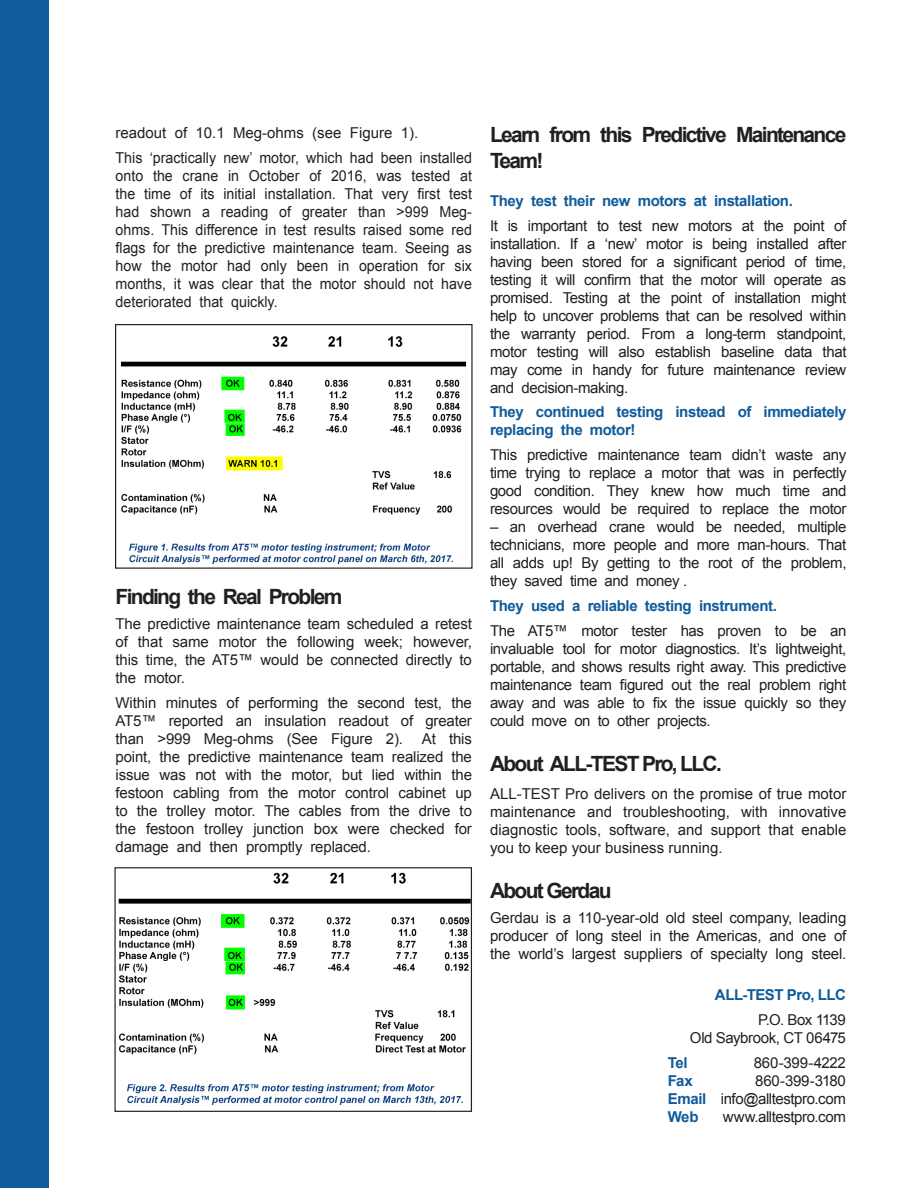
<style>
.page{position:relative;width:918px;height:1188px;background:#fff}
.page>*{position:absolute;margin:0;border:0;box-sizing:border-box;transform-origin:0 0}
.t1{font:700 21px/25.2px "Arial";letter-spacing:-.08em;color:#231f20}
.spec_bullet{font:15px/18px "Arial";letter-spacing:-.01em;color:#231f20;text-align:justify}
.spec_bullet-2{font:15px/18px "Arial";letter-spacing:-.01em;color:#231f20;text-align:justify;scale:.95 1}
.spec_bullet-3{font:700 15px/18px "Arial";letter-spacing:-.025em;color:#105b9b}
.spec_bullet-4{font:15px "Arial";letter-spacing:-.03em;color:#231f20}
.s1{font-weight:700;color:#105b9b}
</style>
<div class="page">
<img style="left:120px;top:336px;width:347px;height:229px">
<div style="left:115px;top:324px;width:358px;height:245px;border:1px solid #231f20"></div>
<div style="left:0;top:0;width:49px;height:1188px;background:#105b9b"></div>
<img style="left:118px;top:872px;width:352px;height:233px">
<div style="left:114px;top:867px;width:358px;height:245px;border:1px solid #231f20"></div>
<p class="spec_bullet" style="left:116px;top:124px;width:304px">readout of 10.1 Meg-ohms (see Figure 1).</p>
<p class="spec_bullet-2" style="left:116px;top:149px;width:377px">This ‘practically new’ motor, which had been installed onto the crane in October of 2016, was tested at the time of its initial installation. That very first test had shown a reading of greater than &gt;999 Meg&shy;ohms. This difference in test results raised some red flags for the predictive maintenance team. Seeing as how the motor had only been in operation for six months, it was clear that the motor should not have deteriorated that quickly.</p>
<p class="t1" style="left:116px;top:585px;width:229px">Finding the Real Problem</p>
<p class="spec_bullet" style="left:116px;top:615px;width:358px">The predictive maintenance team scheduled a retest of that same motor the following week; however, this time, the AT5™ would be connected directly to the motor.</p>
<p class="spec_bullet" style="left:116px;top:694px;width:358px">Within minutes of performing the second test, the AT5™ reported an insulation readout of greater than &gt;999 Meg-ohms (See Figure 2).</p>
<p class="spec_bullet" style="left:116px;top:730px;width:358px;text-indent:306px">At this point, the predictive maintenance team realized the issue was not with the motor, but lied within the festoon cabling from the motor control cabinet up to the trolley motor. The cables from the drive to the festoon trolley junction box were checked for damage and then promptly replaced.</p>
<p class="t1" style="left:490px;top:123px;width:358px">Learn from this Predictive Maintenance<br>Team!</p>
<p class="spec_bullet-3" style="left:490px;top:192px;width:304px">They test their new motors at installation.</p>
<p class="spec_bullet" style="left:490px;top:217px;width:358px">It is important to test new motors at the point of installation. If a ‘new’ motor is being installed after having been stored for a significant period of time, testing it will confirm that the motor will operate as promised. Testing at the point of installation might help to uncover problems that can be resolved within the warranty period. From a long-term standpoint, motor testing will also establish baseline data that may come in handy for future maintenance review and decision-making.</p>
<p class="spec_bullet-3" style="left:490px;top:404px;width:358px">They continued testing instead of immediately replacing the motor!</p>
<p class="spec_bullet" style="left:490px;top:446px;width:358px">This predictive maintenance team didn’t waste any time trying to replace a motor that was in perfectly good condition. They knew how much time and resources would be required to replace the motor</p>
<p class="spec_bullet" style="left:490px;top:518px;width:358px">– an overhead crane would be needed, multiple technicians, more people and more man-hours. That all adds up! By getting to the root of the problem, they saved time and money .</p>
<p class="spec_bullet-3" style="left:490px;top:597px;width:288px">They used a reliable testing instrument.</p>
<p class="spec_bullet" style="left:490px;top:622px;width:358px">The AT5™ motor tester has proven to be an invaluable tool for motor diagnostics. It’s lightweight, portable, and shows results right away. This predictive maintenance team figured out the real problem right away and was able to fix the issue quickly so they could move on to other projects.</p>
<p class="t1" style="left:490px;top:752px;width:233px">About ALL-TEST Pro, LLC.</p>
<p class="spec_bullet" style="left:490px;top:785px;width:358px">ALL-TEST Pro delivers on the promise of true motor maintenance and troubleshooting, with innovative diagnostic tools, software, and support that enable you to keep your business running.</p>
<p class="t1" style="left:490px;top:879px;width:123px">About Gerdau</p>
<p class="spec_bullet" style="left:490px;top:909px;width:358px">Gerdau is a 110-year-old old steel company, leading producer of long steel in the Americas, and one of the world’s largest suppliers of specialty long steel.</p>
<p class="spec_bullet-3" style="left:715px;top:987px;width:132px">ALL-TEST Pro, LLC</p>
<p class="spec_bullet" style="left:758px;top:1011px;width:89px">P.O. Box 1139</p>
<p class="spec_bullet" style="left:690px;top:1029px;width:158px">Old Saybrook, CT 06475</p>
<p class="spec_bullet-3" style="left:668px;top:1054px;width:21px">Tel</p>
<p class="spec_bullet" style="left:754px;top:1054px;width:94px">860-399-4222</p>
<p class="spec_bullet-3" style="left:668px;top:1072px;width:27px">Fax</p>
<p class="spec_bullet" style="left:755px;top:1072px;width:92px">860-399-3180</p>
<p class="spec_bullet-4" style="left:668px;top:1089px;width:180px"><span class="s1">Email</span> info@alltestpro.com</p>
<p class="spec_bullet-3" style="left:668px;top:1108px;width:32px">Web</p>
<p class="spec_bullet" style="left:723px;top:1108px;width:125px">www.alltestpro.com</p>
</div>
